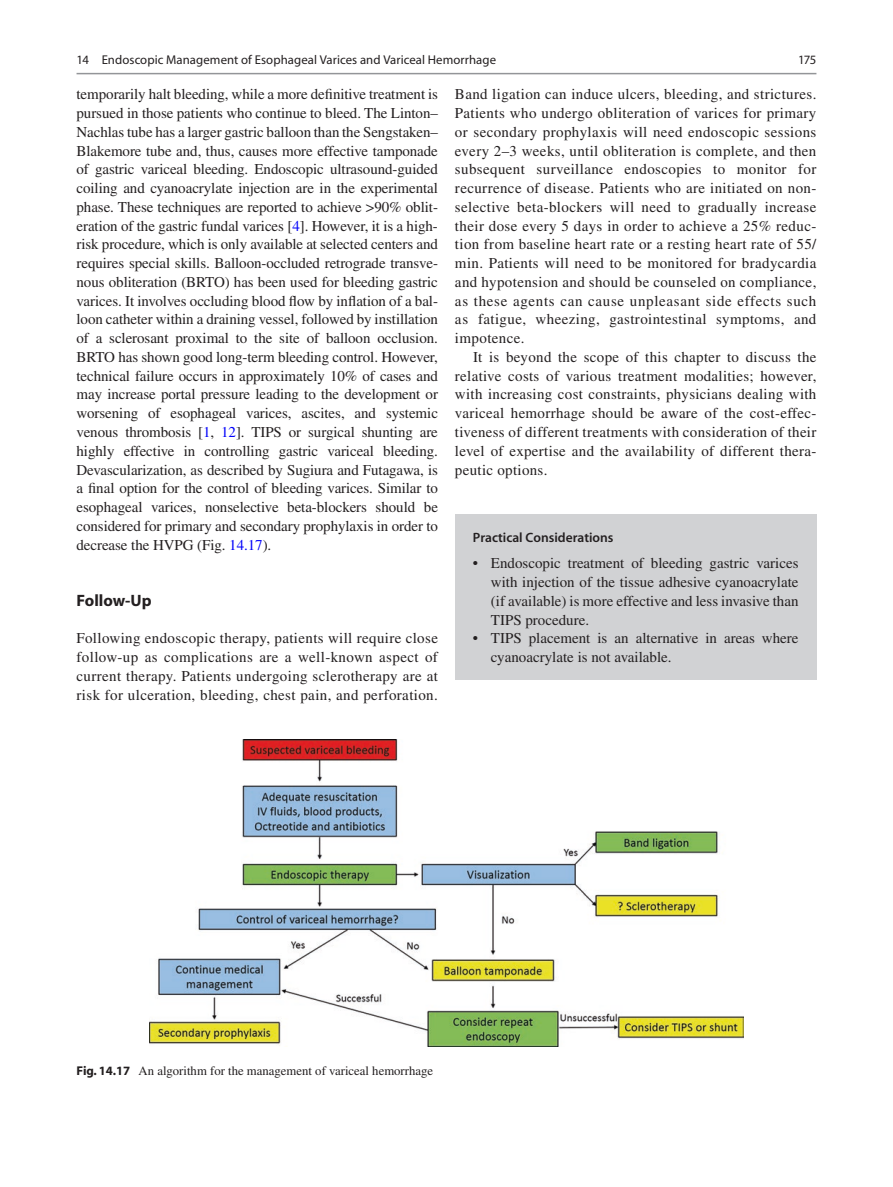
<style>
.page{position:relative;width:893px;height:1187px;background:#fff}
.page>*{position:absolute;margin:0;border:0;box-sizing:border-box;transform-origin:0 0}
.t1{font:700 16.5px "Gkwqmn Myriad";color:#231f20}
.t2{font:15px/18.8px "Tgqmyj Times";color:#231f20;text-align:justify}
.t3{font:600 13.5px "Cyynrs Myriad";color:#231f20}
.t4{font:12.75px "Qlsnds Myriad";letter-spacing:.01em;color:#231f20}
.t5{font:12.75px "Tgqmyj Times";color:#231f20}
.t6{font:12.75px "Wnpsdk Myriad";color:#231f20}
.s1{color:#0000fa}
.s2{font-family:"Gkwqmn Myriad";font-weight:700}
</style>
<div class="page">
<div style="left:455px;top:514px;width:361px;height:166px;background:#d1d2d4"></div>
<img style="left:149px;top:739px;width:594px;height:307px">
<hr style="left:77px;top:73px;width:739px;height:1px;background:#939598">
<p class="t4" style="left:77px;top:54px;width:421px">14 Endoscopic Management of Esophageal Varices and Variceal Hemorrhage</p>
<p class="t6" style="left:798px;top:54px;width:20px">175</p>
<p class="t2" style="left:77px;top:85px;width:363px">temporarily halt bleeding, while a more definitive treatment is pursued in those patients who continue to bleed. The Linton– Nachlas tube has a larger gastric balloon than the Sengstaken– Blakemore tube and, thus, causes more effective tamponade of gastric variceal bleeding. Endoscopic ultrasound-guided coiling and cyanoacrylate injection are in the experimental phase. These techniques are reported to achieve &gt;90% oblit&shy;eration of the gastric fundal varices [<span class="s1">4</span>]. However, it is a high&shy;risk procedure, which is only available at selected centers and requires special skills. Balloon-occluded retrograde transve&shy;nous obliteration (BRTO) has been used for bleeding gastric varices. It involves occluding blood flow by inflation of a bal&shy;loon catheter within a draining vessel, followed by instillation of a sclerosant proximal to the site of balloon occlusion.<br>BRTO has shown good long-term bleeding control. However, technical failure occurs in approximately 10% of cases and may increase portal pressure leading to the development or worsening of esophageal varices, ascites, and systemic venous thrombosis [<span class="s1">1</span>, <span class="s1">12</span>]. TIPS or surgical shunting are highly effective in controlling gastric variceal bleeding.<br>Devascularization, as described by Sugiura and Futagawa, is a final option for the control of bleeding varices. Similar to esophageal varices, nonselective beta-blockers should be considered for primary and secondary prophylaxis in order to decrease the HVPG (Fig. <span class="s1">14.17</span>).</p>
<p class="t1" style="left:77px;top:591px;width:77px">Follow-Up</p>
<p class="t2" style="left:77px;top:629px;width:363px">Following endoscopic therapy, patients will require close follow-up as complications are a well-known aspect of current therapy. Patients undergoing sclerotherapy are at risk for ulceration, bleeding, chest pain, and perforation.</p>
<p class="t2" style="left:455px;top:85px;width:363px">Band ligation can induce ulcers, bleeding, and strictures.<br>Patients who undergo obliteration of varices for primary or secondary prophylaxis will need endoscopic sessions every 2–3 weeks, until obliteration is complete, and then subsequent surveillance endoscopies to monitor for recurrence of disease. Patients who are initiated on non&shy;selective beta-blockers will need to gradually increase their dose every 5 days in order to achieve a 25% reduc&shy;tion from baseline heart rate or a resting heart rate of 55/ min. Patients will need to be monitored for bradycardia and hypotension and should be counseled on compliance, as these agents can cause unpleasant side effects such as fatigue, wheezing, gastrointestinal symptoms, and impotence.</p>
<p class="t2" style="left:455px;top:347px;width:363px;text-indent:18px">It is beyond the scope of this chapter to discuss the relative costs of various treatment modalities; however, with increasing cost constraints, physicians dealing with variceal hemorrhage should be aware of the cost-effec&shy;tiveness of different treatments with consideration of their level of expertise and the availability of different thera&shy;peutic options.</p>
<p class="t3" style="left:473px;top:531px;width:142px">Practical Considerations</p>
<p class="t2" style="left:491px;top:554px;width:309px;text-indent:-18px">• Endoscopic treatment of bleeding gastric varices with injection of the tissue adhesive cyanoacrylate (if available) is more effective and less invasive than TIPS procedure.</p>
<p class="t2" style="left:491px;top:629px;width:309px;text-indent:-18px">• TIPS placement is an alternative in areas where cyanoacrylate is not available.</p>
<p class="t5" style="left:77px;top:1063px;width:358px"><span class="s2">Fig. 14.17</span> An algorithm for the management of variceal hemorrhage</p>
</div>
